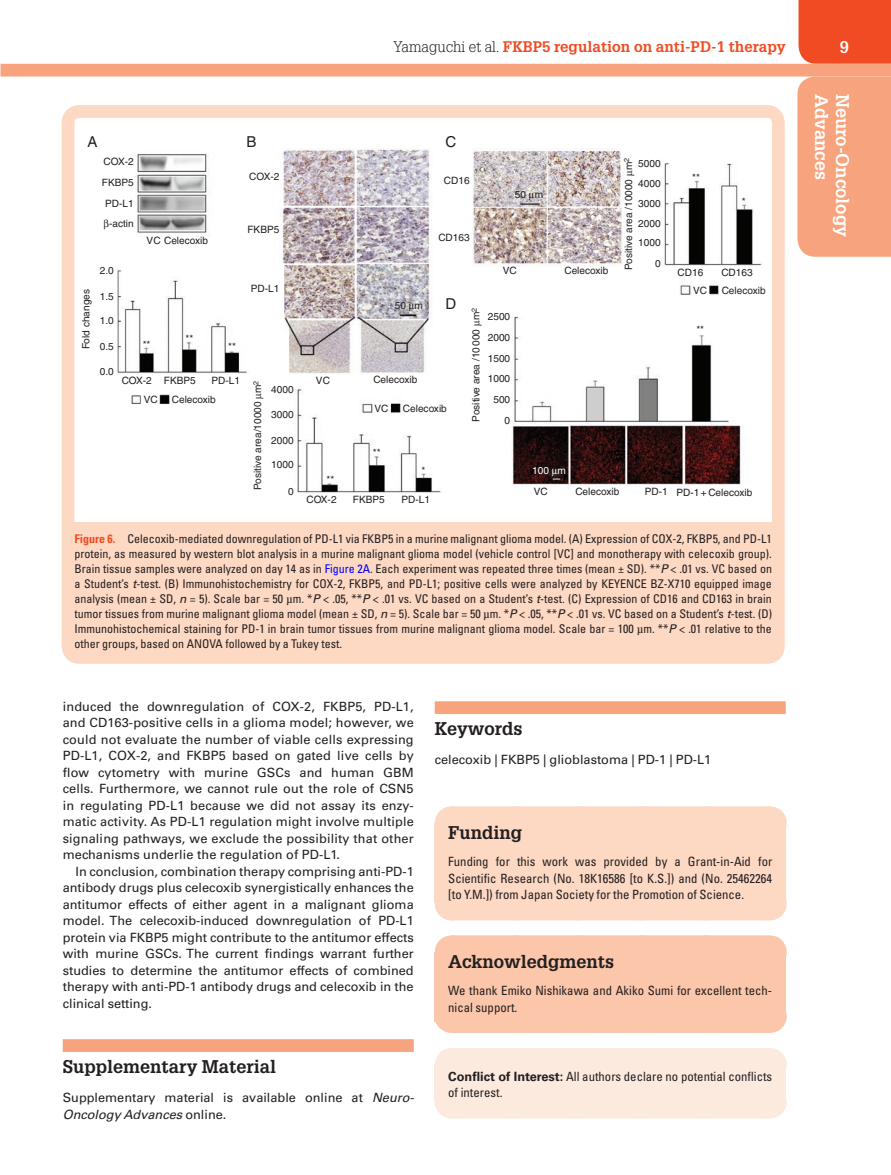
<style>
.page{position:relative;width:891px;height:1175px;background:#fff}
.page>*{position:absolute;margin:0;border:0;box-sizing:border-box;transform-origin:0 0}
.t1{font:700 18px "Glypha LT Std";color:#231f20}
.t2{font:700 18px "Glypha LT Std";color:#fff}
.t3{font:700 16.5px "Glypha LT Std";color:#fff}
.t4{font:700 15px "Glypha LT Std";color:#f04b22}
.t5{font:15px "Helvetica";color:#231f20}
.t6{font:12.75px/16.5px "Univers LT Std";color:#231f20;text-align:justify}
.t7{font:condensed 12.75px/16.5px "Univers LT Std";color:#231f20}
.t8{font:condensed 12px/15px "Univers LT Std";color:#231f20;text-align:justify}
.t9{font:10.05px/20px "Helvetica";color:#231f20;text-align:right}
.t10{font:10.05px "Helvetica";color:#fff}
.s1{font-weight:300;color:#231f20}
.s2{font-weight:700;color:#f04b22}
.s3{color:#00f}
.s4{font-style:italic;font-stretch:normal}
.s5{font-family:"Gandhari Unicode";font-stretch:normal}
.s6{font-style:italic}
.s7{font-weight:700;font-stretch:normal}
</style>
<div class="page">
<div style="left:799px;top:0;width:92px;height:64px;background:#f04b22"></div>
<div style="left:1px;top:64px;width:890px;height:12px;background:#f7a37d"></div>
<div style="left:797px;top:76px;width:94px;height:181px;background:#f7a37d"></div>
<div style="left:63px;top:1039px;width:351px;height:13px;background:#f7a37d"></div>
<div style="left:435px;top:701px;width:351px;height:13px;background:#f7a37d"></div>
<div style="left:435px;top:823px;width:351px;height:33px;background:#fdd8c3"></div>
<div style="left:451px;top:806px;width:318px;height:33px;background:#fdd8c3"></div>
<svg style="left:517px;top:806px;width:220px;height:1px"></svg>
<hr style="left:769px;top:806px;width:1px;height:33px;background:#fdd8c3">
<div style="left:435px;top:854px;width:351px;height:49px;background:#fdd8c3"></div>
<div style="left:451px;top:887px;width:318px;height:33px;background:#fdd8c3"></div>
<hr style="left:769px;top:887px;width:1px;height:33px;background:#fdd8c3">
<div style="left:435px;top:952px;width:351px;height:32px;background:#fbc6aa"></div>
<div style="left:451px;top:935px;width:318px;height:33px;background:#fbc6aa"></div>
<svg style="left:515px;top:935px;width:222px;height:1px"></svg>
<hr style="left:769px;top:935px;width:1px;height:33px;background:#fbc6aa">
<div style="left:435px;top:981px;width:351px;height:41px;background:#fbc6aa"></div>
<div style="left:451px;top:1000px;width:318px;height:33px;background:#fbc6aa"></div>
<hr style="left:769px;top:1000px;width:1px;height:33px;background:#fbc6aa">
<div style="left:435px;top:1064px;width:351px;height:37px;background:#fdeade"></div>
<div style="left:451px;top:1048px;width:318px;height:33px;background:#fdeade"></div>
<hr style="left:769px;top:1048px;width:1px;height:33px;background:#fdeade">
<div style="left:451px;top:1085px;width:318px;height:33px;background:#fdeade"></div>
<hr style="left:769px;top:1085px;width:1px;height:33px;background:#fdeade">
<div style="left:65px;top:522px;width:716px;height:133px;background:#fdd8c3"></div>
<img style="left:116px;top:148px;width:646px;height:345px">
<div style="left:62px;top:105px;width:723px;height:559px;border:13px solid #fdd8c3;border-radius:12px"></div>
<svg style="left:409px;top:304px;width:5px;height:7px"></svg>
<svg style="left:627px;top:170px;width:7px;height:6px"></svg>
<svg style="left:475px;top:320px;width:7px;height:6px"></svg>
<svg style="left:256px;top:393px;width:8px;height:5px"></svg>
<svg style="left:529px;top:193px;width:6px;height:7px"></svg>
<svg style="left:552px;top:469px;width:6px;height:7px"></svg>
<p class="t5" style="left:88px;top:133px;width:12px">A</p>
<p class="t9" style="left:104px;top:152px;width:32px">COX-2</p>
<p class="t9" style="left:102px;top:173px;width:33px">FKBP5</p>
<p class="t9" style="left:105px;top:193px;width:30px;line-height:20.7px;text-align:center">PD-L1 -actin</p>
<p class="t9" style="left:100px;top:260px;width:16px">2.0</p>
<p class="t9" style="left:147px;top:230px;width:63px">VC Celecoxib</p>
<p class="t4" style="left:393px;top:37px;width:394px"><span class="s1">Yamaguchi et al.</span> FKBP5 regulation on anti-PD-1 therapy</p>
<p class="t3" style="left:840px;top:37px;width:11px">9</p>
<h1 class="t2" style="left:833px;top:94px;width:88px;rotate:90deg">Advances</h1>
<h1 class="t2" style="left:854px;top:94px;width:145px;rotate:90deg">Neuro-Oncology</h1>
<p class="t5" style="left:246px;top:133px;width:12px">B</p>
<p class="t5" style="left:445px;top:133px;width:12px">C</p>
<p class="t9" style="left:619px;top:270px;width:114px;rotate:-90deg">Positive area /10000 m<sup>2</sup></p>
<p class="t9" style="left:638px;top:153px;width:24px">5000<br>4000<br>3000<br>2000<br>1000<br>0</p>
<p class="t9" style="left:249px;top:167px;width:32px">COX-2</p>
<p class="t9" style="left:444px;top:170px;width:27px">CD16</p>
<p class="t9" style="left:692px;top:167px;width:9px">**</p>
<p class="t9" style="left:515px;top:184px;width:30px">50 m</p>
<p class="t9" style="left:742px;top:192px;width:5px">*</p>
<p class="t9" style="left:248px;top:220px;width:33px">FKBP5</p>
<p class="t9" style="left:438px;top:227px;width:33px">CD163</p>
<p class="t9" style="left:503px;top:260px;width:16px">VC</p>
<p class="t9" style="left:564px;top:260px;width:45px">Celecoxib</p>
<p class="t9" style="left:721px;top:263px;width:33px">CD163</p>
<p class="t9" style="left:678px;top:263px;width:27px">CD16</p>
<p class="t9" style="left:76px;top:349px;width:62px;rotate:-90deg">Fold changes</p>
<p class="t9" style="left:100px;top:286px;width:16px">1.5</p>
<p class="t9" style="left:100px;top:311px;width:16px">1.0</p>
<p class="t9" style="left:100px;top:336px;width:16px">0.5</p>
<p class="t9" style="left:100px;top:362px;width:16px">0.0</p>
<p class="t9" style="left:143px;top:334px;width:9px">**</p>
<p class="t9" style="left:185px;top:328px;width:9px">**</p>
<p class="t9" style="left:228px;top:337px;width:9px">**</p>
<p class="t9" style="left:144px;top:371px;width:54px;line-height:18.8px;text-align:left;text-indent:-22px">COX-2 FKBP5<br>VC</p>
<p class="t9" style="left:212px;top:370px;width:30px">PD-L1</p>
<p class="t9" style="left:172px;top:389px;width:45px">Celecoxib</p>
<p class="t9" style="left:251px;top:279px;width:30px">PD-L1</p>
<p class="t9" style="left:395px;top:295px;width:30px">50 m</p>
<p class="t5" style="left:445px;top:295px;width:12px">D</p>
<p class="t9" style="left:248px;top:490px;width:111px;rotate:-90deg">Positive area/10000 m<sup>2</sup></p>
<p class="t9" style="left:271px;top:379px;width:24px">4000</p>
<p class="t9" style="left:271px;top:404px;width:24px">3000</p>
<p class="t9" style="left:271px;top:430px;width:24px">2000</p>
<p class="t9" style="left:271px;top:454px;width:24px">1000</p>
<p class="t9" style="left:288px;top:481px;width:7px">0</p>
<p class="t9" style="left:316px;top:370px;width:16px">VC</p>
<p class="t9" style="left:326px;top:469px;width:9px">**</p>
<p class="t9" style="left:373px;top:369px;width:45px">Celecoxib</p>
<p class="t9" style="left:403px;top:398px;width:45px">Celecoxib</p>
<p class="t9" style="left:374px;top:398px;width:16px">VC</p>
<p class="t9" style="left:373px;top:442px;width:9px">**</p>
<p class="t9" style="left:422px;top:460px;width:5px">*</p>
<p class="t9" style="left:306px;top:489px;width:32px">COX-2</p>
<p class="t9" style="left:353px;top:489px;width:33px">FKBP5</p>
<p class="t9" style="left:402px;top:489px;width:30px">PD-L1</p>
<p class="t9" style="left:466px;top:421px;width:115px;rotate:-90deg">Positive area /10 000 m<sup>2</sup></p>
<p class="t9" style="left:488px;top:305px;width:24px;line-height:20.9px">2500<br>2000<br>1500<br>1000<br>500<br>0</p>
<p class="t9" style="left:693px;top:280px;width:16px">VC</p>
<p class="t9" style="left:722px;top:280px;width:45px">Celecoxib</p>
<p class="t10" style="left:532px;top:465px;width:35px">100 m</p>
<p class="t9" style="left:696px;top:319px;width:9px">**</p>
<p class="t9" style="left:534px;top:481px;width:16px">VC</p>
<p class="t9" style="left:575px;top:481px;width:45px">Celecoxib</p>
<p class="t9" style="left:645px;top:482px;width:109px">PD-1 PD-1 + Celecoxib</p>
<p class="t8" style="left:74px;top:531px;width:699px"><span class="s2">Figure 6.</span> Celecoxib-mediated downregulation of PD-L1 via FKBP5 in a murine malignant glioma model. (A) Expression of COX-2, FKBP5, and PD-L1 protein, as measured by western blot analysis in a murine malignant glioma model (vehicle control [VC] and monotherapy with celecoxib group).<br>Brain tissue samples were analyzed on day 14 as in <span class="s3">Figure 2A</span>. Each experiment was repeated three times (mean ± SD). **<span class="s4">P</span> &lt; .01 vs. VC based on a Student’s <span class="s4">t</span>-test. (B) Immunohistochemistry for COX-2, FKBP5, and PD-L1; positive cells were analyzed by KEYENCE BZ-X710 equipped image analysis (mean ± SD, <span class="s4">n</span> = 5). Scale bar = 50 <span class="s5">µ</span>m. *<span class="s4">P</span> &lt; .05, **<span class="s4">P</span> &lt; .01 vs. VC based on a Student’s <span class="s4">t</span>-test. (C) Expression of CD16 and CD163 in brain tumor tissues from murine malignant glioma model (mean ± SD, <span class="s4">n</span> = 5). Scale bar = 50 <span class="s5">µ</span>m. *<span class="s4">P</span> &lt; .05, **<span class="s4">P</span> &lt; .01 vs. VC based on a Student’s <span class="s4">t</span>-test. (D)<br>Immunohistochemical staining for PD-1 in brain tumor tissues from murine malignant glioma model. Scale bar = 100 <span class="s5">µ</span>m. **<span class="s4">P</span> &lt; .01 relative to the other groups, based on ANOVA followed by a Tukey test.</p>
<p class="t6" style="left:63px;top:698px;width:353px">induced the downregulation of COX-2, FKBP5, PD-L1, and CD163-positive cells in a glioma model; however, we could not evaluate the number of viable cells expressing PD-L1, COX-2, and FKBP5 based on gated live cells by flow cytometry with murine GSCs and human GBM cells. Furthermore, we cannot rule out the role of CSN5 in regulating PD-L1 because we did not assay its enzy&shy;matic activity. As PD-L1 regulation might involve multiple signaling pathways, we exclude the possibility that other mechanisms underlie the regulation of PD-L1.</p>
<p class="t6" style="left:63px;top:863px;width:353px;text-indent:13px">In conclusion, combination therapy comprising anti-PD-1 antibody drugs plus celecoxib synergistically enhances the antitumor effects of either agent in a malignant glioma model. The celecoxib-induced downregulation of PD-L1 protein via FKBP5 might contribute to the antitumor effects with murine GSCs. The current findings warrant further studies to determine the antitumor effects of combined therapy with anti-PD-1 antibody drugs and celecoxib in the clinical setting.</p>
<h1 class="t1" style="left:63px;top:1055px;width:215px">Supplementary Material</h1>
<p class="t6" style="left:63px;top:1089px;width:353px">Supplementary material is available online at <span class="s6">Neuro-<br>Oncology Advances</span> online.</p>
<h1 class="t1" style="left:435px;top:717px;width:89px">Keywords</h1>
<p class="t6" style="left:435px;top:751px;width:278px">celecoxib | FKBP5 | glioblastoma | PD-1 | PD-L1</p>
<h1 class="t1" style="left:448px;top:821px;width:76px">Funding</h1>
<p class="t7" style="left:448px;top:853px;width:326px;text-align:justify">Funding for this work was provided by a Grant-in-Aid for Scientific Research (No. 18K16586 [to K.S.]) and (No. 25462264 [to Y.M.]) from Japan Society for the Promotion of Science.</p>
<h1 class="t1" style="left:448px;top:950px;width:168px">Acknowledgments</h1>
<p class="t7" style="left:448px;top:982px;width:325px">We thank Emiko Nishikawa and Akiko Sumi for excellent tech&shy;nical support.</p>
<p class="t7" style="left:448px;top:1068px;width:325px"><span class="s7">Conflict of Interest:</span> All authors declare no potential conflicts of interest.</p>
</div>
